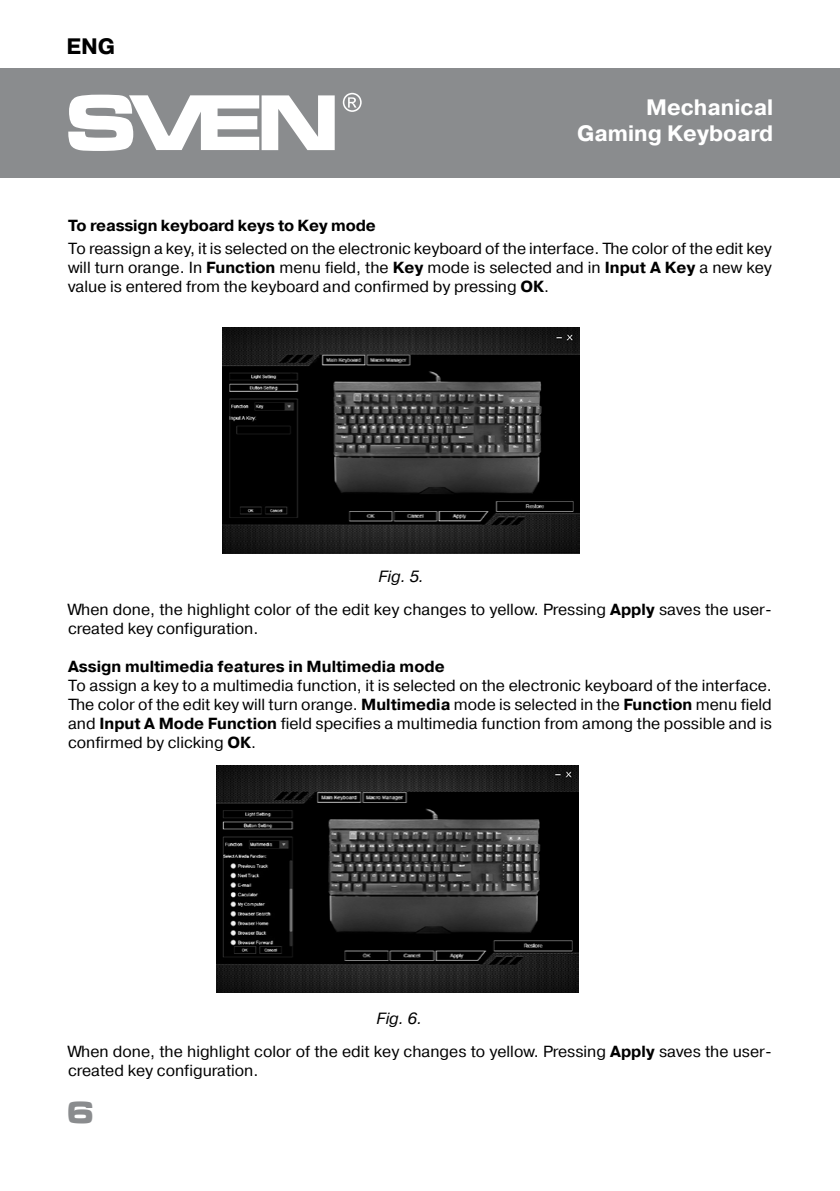
<style>
.page{position:relative;width:840px;height:1191px;background:#fff}
.page>*{position:absolute;margin:0;border:0;box-sizing:border-box;transform-origin:0 0}
.t1{font:700 30px "Micra";color:#8a8c8e}
.t2{font:700 22.2px/26px "Pragmatica";color:#fff;text-align:right}
.t3{font:700 22.2px "Pragmatica";color:#000}
.t4{font:italic 16.2px "Pragmatica";color:#000}
.t5{font:16px/19px "Pragmatica";color:#000;text-align:justify}
.t6{font:700 16px "Pragmatica";color:#000}
.s1{font-weight:700}
</style>
<div class="page">
<div style="left:0;top:68px;width:839px;height:109px;background:#8a8c8e"></div>
<svg style="left:68px;top:95px;width:266px;height:56px"></svg>
<svg style="left:342px;top:93px;width:19px;height:19px"></svg>
<img style="left:222px;top:327px;width:357px;height:227px">
<img style="left:217px;top:765px;width:361px;height:228px">
<h2 class="t3" style="left:66px;top:32px;width:50px">ENG</h2>
<h2 class="t2" style="left:577px;top:95px;width:197px">Mechanical<br>Gaming Keyboard</h2>
<p class="t6" style="left:68px;top:215px;width:309px">To reassign keyboard keys to Key mode</p>
<p class="t5" style="left:68px;top:239px;width:704px">To reassign a key, it is selected on the electronic keyboard of the interface. The color of the edit key will turn orange. In <span class="s1">Function</span> menu field, the <span class="s1">Key</span> mode is selected and in <span class="s1">Input A Key</span> a new key value is entered from the keyboard and confirmed by pressing <span class="s1">ОК</span>.</p>
<p class="t4" style="left:378px;top:566px;width:47px">Fig. 5.</p>
<p class="t5" style="left:68px;top:600px;width:704px">When done, the highlight color of the edit key changes to yellow. Pressing <span class="s1">Apply</span> saves the user&shy;created key configuration.</p>
<p class="t6" style="left:68px;top:656px;width:378px">Assign multimedia features in Multimedia mode</p>
<p class="t5" style="left:68px;top:676px;width:704px">To assign a key to a multimedia function, it is selected on the electronic keyboard of the interface.<br>The color of the edit key will turn orange. <span class="s1">Multimedia</span> mode is selected in the <span class="s1">Function</span> menu field and <span class="s1">Input A Mode Function</span> field specifies a multimedia function from among the possible and is confirmed by clicking <span class="s1">ОК</span>.</p>
<p class="t4" style="left:376px;top:1008px;width:47px">Fig. 6.</p>
<p class="t5" style="left:68px;top:1042px;width:704px">When done, the highlight color of the edit key changes to yellow. Pressing <span class="s1">Apply</span> saves the user&shy;created key configuration.</p>
<h1 class="t1" style="left:65px;top:1096px;width:32px">6</h1>
</div>
